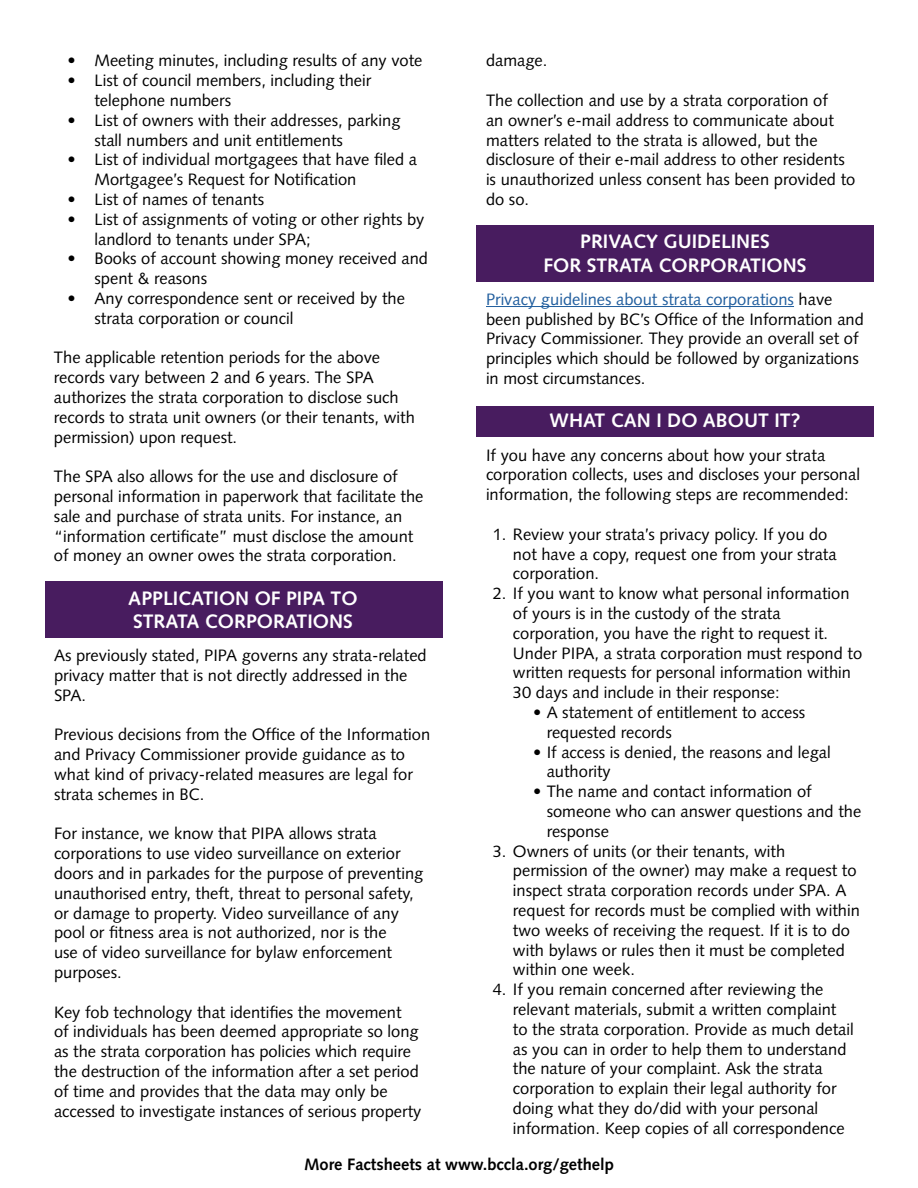
<style>
.page{position:relative;width:918px;height:1188px;background:#fff}
.page>*{position:absolute;margin:0;border:0;box-sizing:border-box;transform-origin:0 0}
.t1{font:700 19.5px/23.4px "Syntax LT Std";color:#fff}
.t2{font:16.5px/19.8px "Syntax LT Std";color:#000}
.t3{font:700 16.5px "Syntax LT Std";color:#000}
.s1{color:#215e9e}
</style>
<div class="page">
<div style="left:45px;top:581px;width:398px;height:56px;background:#481c5f"></div>
<div style="left:476px;top:226px;width:398px;height:56px;background:#481c5f"></div>
<div style="left:476px;top:406px;width:398px;height:30px;background:#481c5f"></div>
<hr style="left:486px;top:306px;width:308px;height:1px;background:#215e9e">
<p class="t2" style="left:68px;top:51px;width:357px">• Meeting minutes, including results of any vote</p>
<p class="t2" style="left:94px;top:71px;width:278px;text-indent:-27px">• List of council members, including their telephone numbers</p>
<p class="t2" style="left:94px;top:110px;width:308px;text-indent:-27px">• List of owners with their addresses, parking stall numbers and unit entitlements</p>
<p class="t2" style="left:94px;top:150px;width:324px;text-indent:-27px">• List of individual mortgagees that have filed a<br>Mortgagee’s Request for Notification</p>
<p class="t2" style="left:68px;top:189px;width:198px">• List of names of tenants</p>
<p class="t2" style="left:94px;top:209px;width:332px;text-indent:-27px">• List of assignments of voting or other rights by landlord to tenants under SPA;</p>
<p class="t2" style="left:94px;top:249px;width:335px;text-indent:-27px">• Books of account showing money received and spent &amp; reasons</p>
<p class="t2" style="left:94px;top:288px;width:312px;text-indent:-27px">• Any correspondence sent or received by the strata corporation or council</p>
<p class="t2" style="left:54px;top:348px;width:362px">The applicable retention periods for the above records vary between 2 and 6 years. The SPA authorizes the strata corporation to disclose such records to strata unit owners (or their tenants, with permission) upon request.</p>
<p class="t2" style="left:54px;top:467px;width:371px">The SPA also allows for the use and disclosure of personal information in paperwork that facilitate the sale and purchase of strata units. For instance, an “information certificate” must disclose the amount of money an owner owes the strata corporation.</p>
<p class="t1" style="left:128px;top:586px;width:231px">APPLICATION OF PIPA TO<br>STRATA CORPORATIONS</p>
<p class="t2" style="left:54px;top:646px;width:374px">As previously stated, PIPA governs any strata-related privacy matter that is not directly addressed in the<br>SPA.</p>
<p class="t2" style="left:54px;top:725px;width:378px">Previous decisions from the Office of the Information and Privacy Commissioner provide guidance as to what kind of privacy-related measures are legal for strata schemes in BC.</p>
<p class="t2" style="left:54px;top:824px;width:371px">For instance, we know that PIPA allows strata corporations to use video surveillance on exterior doors and in parkades for the purpose of preventing unauthorised entry, theft, threat to personal safety, or damage to property. Video surveillance of any pool or fitness area is not authorized, nor is the<br>use of video surveillance for bylaw enforcement purposes.</p>
<p class="t2" style="left:54px;top:1002px;width:369px">Key fob technology that identifies the movement<br>of individuals has been deemed appropriate so long as the strata corporation has policies which require the destruction of the information after a set period of time and provides that the data may only be accessed to investigate instances of serious property</p>
<p class="t2" style="left:486px;top:51px;width:63px">damage.</p>
<p class="t2" style="left:486px;top:90px;width:371px">The collection and use by a strata corporation of<br>an owner’s e-mail address to communicate about matters related to the strata is allowed, but the disclosure of their e-mail address to other residents is unauthorized unless consent has been provided to do so.</p>
<p class="t1" style="left:543px;top:230px;width:265px;text-align:center">PRIVACY GUIDELINES<br>FOR STRATA CORPORATIONS</p>
<p class="t2" style="left:486px;top:289px;width:379px"><span class="s1">Privacy guidelines about strata corporations</span> have been published by BC’s Office of the Information and Privacy Commissioner. They provide an overall set of principles which should be followed by organizations in most circumstances.</p>
<p class="t1" style="left:550px;top:409px;width:252px">WHAT CAN I DO ABOUT IT?</p>
<p class="t2" style="left:486px;top:445px;width:376px">If you have any concerns about how your strata corporation collects, uses and discloses your personal information, the following steps are recommended:</p>
<p class="t2" style="left:513px;top:524px;width:325px;text-indent:-20px">1. Review your strata’s privacy policy. If you do not have a copy, request one from your strata corporation.</p>
<p class="t2" style="left:513px;top:584px;width:351px;text-indent:-20px">2. If you want to know what personal information of yours is in the custody of the strata corporation, you have the right to request it.<br>Under PIPA, a strata corporation must respond to written requests for personal information within 30 days and include in their response:</p>
<p class="t2" style="left:547px;top:702px;width:260px;text-indent:-13px">• A statement of entitlement to access requested records</p>
<p class="t2" style="left:547px;top:742px;width:286px;text-indent:-13px">• If access is denied, the reasons and legal authority</p>
<p class="t2" style="left:547px;top:782px;width:316px;text-indent:-13px">• The name and contact information of someone who can answer questions and the response</p>
<p class="t2" style="left:513px;top:841px;width:348px;text-indent:-20px">3. Owners of units (or their tenants, with permission of the owner) may make a request to inspect strata corporation records under SPA. A request for records must be complied with within two weeks of receiving the request. If it is to do with bylaws or rules then it must be completed within one week.</p>
<p class="t2" style="left:513px;top:980px;width:342px;text-indent:-20px">4. If you remain concerned after reviewing the relevant materials, submit a written complaint to the strata corporation. Provide as much detail as you can in order to help them to understand the nature of your complaint. Ask the strata corporation to explain their legal authority for doing what they do/did with your personal information. Keep copies of all correspondence</p>
<p class="t3" style="left:304px;top:1155px;width:311px">More Factsheets at www.bccla.org/gethelp</p>
</div>
